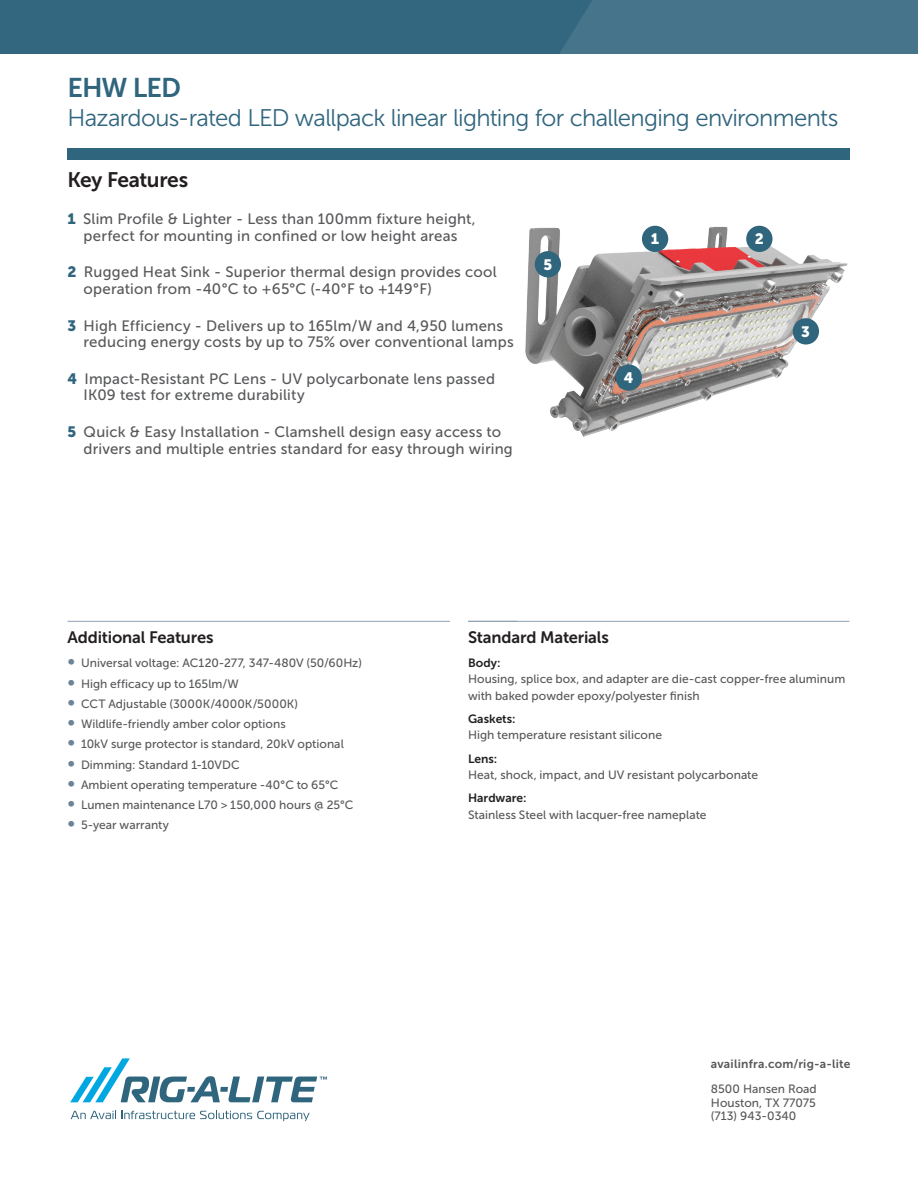
<style>
.page{position:relative;width:918px;height:1188px;background:#fff}
.page>*{position:absolute;margin:0;border:0;box-sizing:border-box;transform-origin:0 0}
.t1{font:27px "Museo Sans 700";letter-spacing:-.035em;color:#30657e}
.t2{font:24px "Museo Sans 300";letter-spacing:-.03em;color:#30657e}
.t3{font:21px "Museo Sans 700";letter-spacing:-.025em;color:#231f20}
.t4{font:16.5px "Museo Sans 700";letter-spacing:-.01em;color:#231f20}
.t5{font:15px/16.5px "Museo Sans 500";letter-spacing:.015em;color:#57585a}
.t6{font:15px "Museo Sans 900";color:#fff}
.t7{font:12px/20.2px "Museo Sans 500";letter-spacing:.005em;color:#57585a}
.t8{font:12px "Museo Sans 700";letter-spacing:.005em;color:#231f20}
.t9{font:12px "Museo Sans 700";letter-spacing:.02em;color:#57585a}
.s1{font-family:"Museo Sans 900";color:#30657e}
.s2{font-family:"Museo Sans 700";font-size:15px;color:#6c849a}
</style>
<div class="page">
<img style="left:525px;top:225px;width:323px;height:212px">
<hr style="left:68px;top:621px;width:449px;height:1px;background:#90a0b1">
<div style="left:68px;top:148px;width:782px;height:12px;background:#30657e"></div>
<div style="left:642px;top:226px;width:26px;height:26px;background:#30657e;border-radius:50%"></div>
<div style="left:746px;top:226px;width:27px;height:26px;background:#30657e;border-radius:50%"></div>
<div style="left:793px;top:318px;width:26px;height:27px;background:#30657e;border-radius:50%"></div>
<div style="left:535px;top:251px;width:26px;height:26px;background:#30657e;border-radius:50%"></div>
<div style="left:616px;top:365px;width:26px;height:26px;background:#30657e;border-radius:50%"></div>
<hr style="left:468px;top:621px;width:381px;height:1px;background:#90a0b1">
<svg style="left:71px;top:1111px;width:239px;height:10px"></svg>
<svg style="left:70px;top:1058px;width:257px;height:44px"></svg>
<div style="left:0;top:0;width:918px;height:54px;background:#45748b"></div>
<div style="left:0;top:0;width:592px;height:54px;background:#33677f"></div>
<div style="left:450px;top:604px;width:18px;height:54px;background:#fff"></div>
<h1 class="t1" style="left:68px;top:73px;width:115px">EHW LED</h1>
<h2 class="t2" style="left:68px;top:104px;width:773px">Hazardous-rated LED wallpack linear lighting for challenging environments</h2>
<h3 class="t3" style="left:68px;top:168px;width:122px">Key Features</h3>
<p class="t5" style="left:68px;top:211px;width:410px;text-align:center"><span class="s1">1</span> Slim Profile &amp; Lighter - Less than 100mm fixture height, perfect for mounting in confined or low height areas</p>
<p class="t5" style="left:84px;top:264px;width:415px;text-indent:-16px"><span class="s1">2</span> Rugged Heat Sink - Superior thermal design provides cool operation from -40°C to +65°C (-40°F to +149°F)</p>
<p class="t5" style="left:84px;top:317px;width:432px;text-indent:-16px"><span class="s1">3</span> High Efficiency - Delivers up to 165lm/W and 4,950 lumens reducing energy costs by up to 75% over conventional lamps</p>
<p class="t5" style="left:84px;top:370px;width:413px;text-indent:-16px"><span class="s1">4</span> Impact-Resistant PC Lens - UV polycarbonate lens passed<br>IK09 test for extreme durability</p>
<p class="t5" style="left:84px;top:424px;width:431px;text-indent:-16px"><span class="s1">5</span> Quick &amp; Easy Installation - Clamshell design easy access to drivers and multiple entries standard for easy through wiring</p>
<p class="t6" style="left:543px;top:256px;width:10px">5</p>
<p class="t6" style="left:651px;top:231px;width:10px">1</p>
<p class="t6" style="left:755px;top:231px;width:11px">2</p>
<p class="t6" style="left:624px;top:370px;width:11px">4</p>
<p class="t6" style="left:801px;top:323px;width:10px">3</p>
<h3 class="t4" style="left:68px;top:628px;width:148px">Additional Features</h3>
<p class="t7" style="left:68px;top:653px;width:296px"><span class="s2">∞</span> Universal voltage: AC120-277, 347-480V (50/60Hz) <span class="s2">∞</span> High efficacy up to 165lm/W<br><span class="s2">∞</span> CCT Adjustable (3000K/4000K/5000K)<br><span class="s2">∞</span> Wildlife-friendly amber color options<br><span class="s2">∞</span> 10kV surge protector is standard, 20kV optional<br><span class="s2">∞</span> Dimming: Standard 1-10VDC<br><span class="s2">∞</span> Ambient operating temperature -40°C to 65°C<br><span class="s2">∞</span> Lumen maintenance L70 &gt; 150,000 hours @ 25°C <span class="s2">∞</span> 5-year warranty</p>
<h3 class="t4" style="left:468px;top:628px;width:143px">Standard Materials</h3>
<p class="t8" style="left:468px;top:656px;width:34px">Body:</p>
<p class="t7" style="left:468px;top:671px;width:379px;line-height:16.5px">Housing, splice box, and adapter are die-cast copper-free aluminum with baked powder epoxy/polyester finish</p>
<p class="t8" style="left:468px;top:712px;width:49px">Gaskets:</p>
<p class="t7" style="left:468px;top:725px;width:196px">High temperature resistant silicone</p>
<p class="t8" style="left:468px;top:752px;width:31px">Lens:</p>
<p class="t7" style="left:468px;top:765px;width:292px">Heat, shock, impact, and UV resistant polycarbonate</p>
<p class="t8" style="left:468px;top:791px;width:60px">Hardware:</p>
<p class="t7" style="left:468px;top:805px;width:240px">Stainless Steel with lacquer-free nameplate</p>
<p class="t9" style="left:711px;top:1057px;width:141px">availinfra.com/rig-a-lite</p>
<p class="t7" style="left:711px;top:1083px;width:107px;line-height:13.5px;text-align:justify">8500 Hansen Road Houston, TX 77075 (713) 943-0340</p>
</div>
